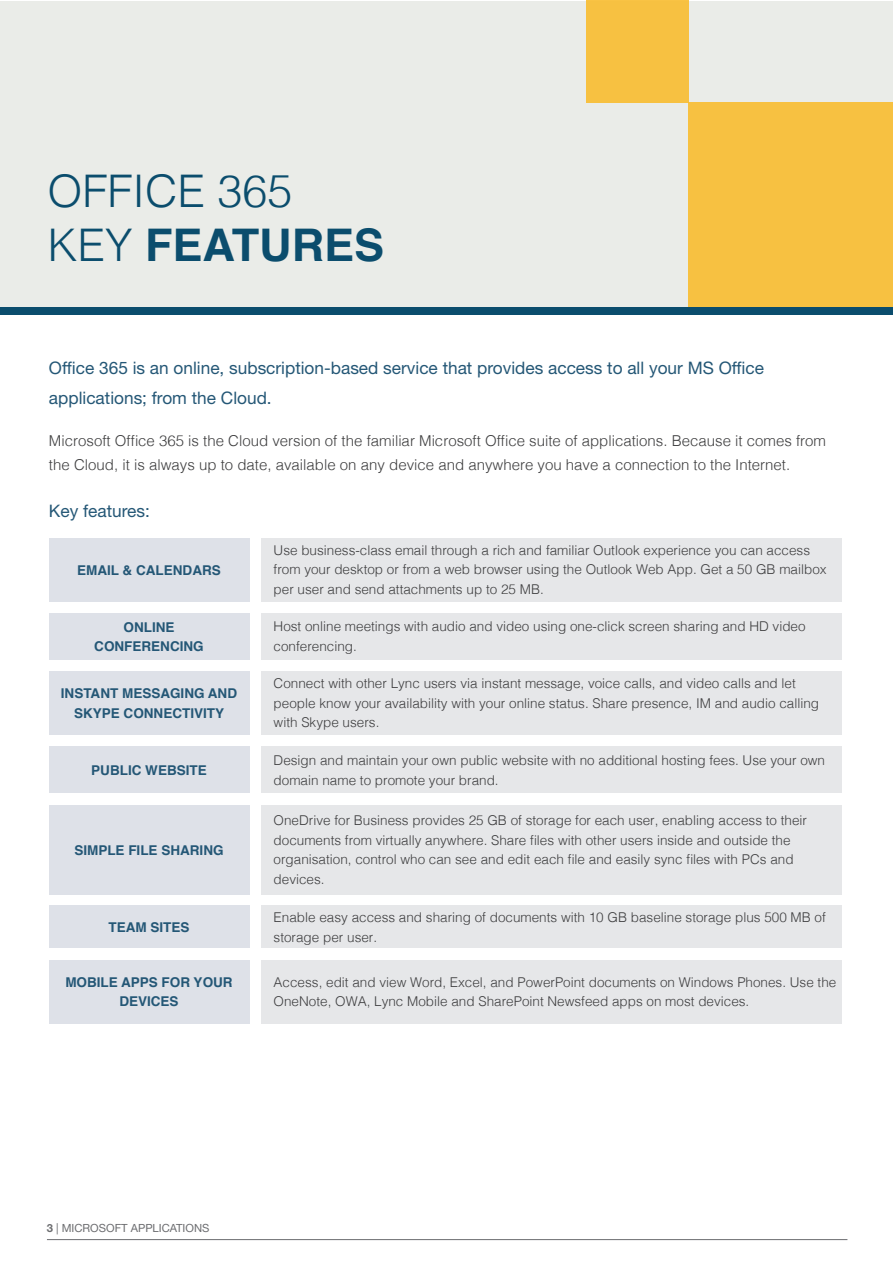
<style>
.page{position:relative;width:893px;height:1263px;background:#fff}
.page>*{position:absolute;margin:0;border:0;box-sizing:border-box;transform-origin:0 0}
.t1{font:700 45px "Helvetica";color:#0b4d6d}
.t2{font:300 45px "Helvetica";color:#0b4d6d}
.t3{font:17.25px/30px "Helvetica Neue LT Std";color:#245776}
.t4{font:300 15px/24px "Helvetica";color:#3e3e3f}
.t5{font:300 13.5px/19.5px "Helvetica";color:#3e3e3f}
.t6{font:700 13.5px/19.5px "Helvetica";color:#245776;text-align:center}
.t7{font:11.25px "Helvetica Neue LT Std";color:#6c6d70}
.s1{font-weight:300}
.s2{font-weight:700}
</style>
<div class="page">
<hr style="left:47px;top:1239px;width:800px;height:1px;background:#6c6d70">
<div style="left:0;top:1px;width:893px;height:310px;background:#eaece8"></div>
<div style="left:0;top:307px;width:893px;height:8px;background:#0b4d6d"></div>
<div style="left:586px;top:1px;width:102px;height:102px;background:#f7c141"></div>
<div style="left:688px;top:103px;width:205px;height:204px;background:#f7c141"></div>
<div style="left:261px;top:538px;width:580px;height:63px;background:#e6e7e9"></div>
<div style="left:261px;top:613px;width:580px;height:47px;background:#e6e7e9"></div>
<div style="left:261px;top:746px;width:580px;height:47px;background:#e6e7e9"></div>
<div style="left:261px;top:906px;width:580px;height:42px;background:#e6e7e9"></div>
<div style="left:261px;top:960px;width:580px;height:63px;background:#e6e7e9"></div>
<div style="left:261px;top:805px;width:580px;height:89px;background:#e6e7e9"></div>
<div style="left:261px;top:671px;width:580px;height:64px;background:#e6e7e9"></div>
<div style="left:49px;top:538px;width:200px;height:63px;background:#dee1e8"></div>
<div style="left:49px;top:613px;width:200px;height:47px;background:#dee1e8"></div>
<div style="left:49px;top:746px;width:200px;height:47px;background:#dee1e8"></div>
<div style="left:49px;top:906px;width:200px;height:42px;background:#dee1e8"></div>
<div style="left:49px;top:960px;width:200px;height:63px;background:#dee1e8"></div>
<div style="left:49px;top:805px;width:200px;height:89px;background:#dee1e8"></div>
<div style="left:49px;top:671px;width:200px;height:64px;background:#dee1e8"></div>
<p class="t2" style="left:47px;top:153px;width:247px">OFFICE 365</p>
<p class="t1" style="left:47px;top:209px;width:338px"><span class="s1">KEY</span> FEATURES</p>
<p class="t3" style="left:49px;top:352px;width:717px">Office 365 is an online, subscription-based service that provides access to all your MS Office applications; from the Cloud.</p>
<p class="t4" style="left:49px;top:427px;width:778px">Microsoft Office 365 is the Cloud version of the familiar Microsoft Office suite of applications. Because it comes from the Cloud, it is always up to date, available on any device and anywhere you have a connection to the Internet.</p>
<p class="t3" style="left:49px;top:496px;width:102px">Key features:</p>
<p class="t5" style="left:274px;top:539px;width:554px">Use business-class email through a rich and familiar Outlook experience you can access from your desktop or from a web browser using the Outlook Web App. Get a 50 GB mailbox per user and send attachments up to 25 MB.</p>
<p class="t5" style="left:274px;top:616px;width:533px">Host online meetings with audio and video using one-click screen sharing and HD video conferencing.</p>
<p class="t6" style="left:77px;top:560px;width:145px">EMAIL &amp; CALENDARS</p>
<p class="t6" style="left:94px;top:617px;width:111px">ONLINE<br>CONFERENCING</p>
<p class="t6" style="left:61px;top:684px;width:178px">INSTANT MESSAGING AND<br>SKYPE CONNECTIVITY</p>
<p class="t6" style="left:91px;top:761px;width:117px">PUBLIC WEBSITE</p>
<p class="t6" style="left:74px;top:840px;width:151px">SIMPLE FILE SHARING</p>
<p class="t6" style="left:109px;top:918px;width:83px">TEAM SITES</p>
<p class="t6" style="left:65px;top:973px;width:169px">MOBILE APPS FOR YOUR<br>DEVICES</p>
<p class="t5" style="left:274px;top:673px;width:547px">Connect with other Lync users via instant message, voice calls, and video calls and let people know your availability with your online status. Share presence, IM and audio calling with Skype users.</p>
<p class="t5" style="left:274px;top:749px;width:553px">Design and maintain your own public website with no additional hosting fees. Use your own domain name to promote your brand.</p>
<p class="t5" style="left:274px;top:810px;width:535px">OneDrive for Business provides 25 GB of storage for each user, enabling access to their documents from virtually anywhere. Share files with other users inside and outside the organisation, control who can see and edit each file and easily sync files with PCs and devices.</p>
<p class="t5" style="left:274px;top:906px;width:554px">Enable easy access and sharing of documents with 10 GB baseline storage plus 500 MB of storage per user.</p>
<p class="t5" style="left:274px;top:971px;width:564px">Access, edit and view Word, Excel, and PowerPoint documents on Windows Phones. Use the<br>OneNote, OWA, Lync Mobile and SharePoint Newsfeed apps on most devices.</p>
<p class="t7" style="left:47px;top:1221px;width:164px"><span class="s2">3</span> | MICROSOFT APPLICATIONS</p>
</div>
